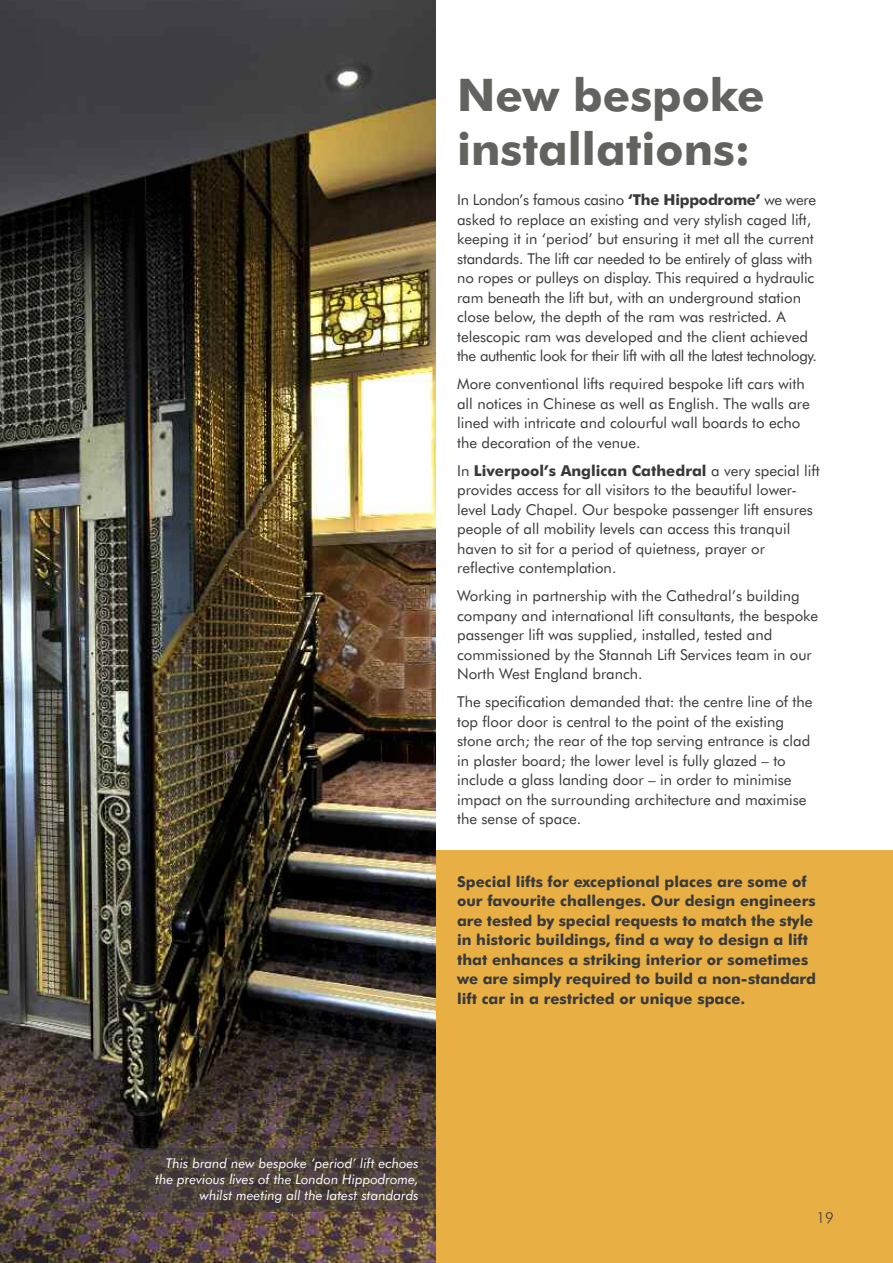
<style>
.page{position:relative;width:893px;height:1263px;background:#fff}
.page>*{position:absolute;margin:0;border:0;box-sizing:border-box;transform-origin:0 0}
.t1{font:700 45px/54px "Futura BT";color:rgb(68 69 64/.84)}
.t2{font:15px/19.5px "Futura BT";color:#39383a}
.t3{font:700 15px/19.5px "Futura BT";color:#39383a}
.t4{font:300 15px "Futura BT";color:#39383a}
.t5{font:italic 13.5px/16.2px "Futura BT";color:#fff;text-align:right}
.s1{font-weight:700}
</style>
<div class="page">
<div style="left:0;top:850px;width:893px;height:413px;background:#e8b044"></div>
<img style="left:0;top:0;width:436px;height:1263px">
<div style="left:131px;top:1148px;width:305px;height:64px;background:#39383a;opacity:.5"></div>
<h1 class="t1" style="left:457px;top:71px;width:309px">New bespoke installations:</h1>
<p class="t2" style="left:457px;top:192px;width:361px">In London’s famous casino <span class="s1">‘The Hippodrome’</span> we were asked to replace an existing and very stylish caged lift, keeping it in ‘period’ but ensuring it met all the current standards. The lift car needed to be entirely of glass with no ropes or pulleys on display. This required a hydraulic ram beneath the lift but, with an underground station close below, the depth of the ram was restricted. A telescopic ram was developed and the client achieved the authentic look for their lift with all the latest technology.</p>
<p class="t2" style="left:457px;top:376px;width:354px">More conventional lifts required bespoke lift cars with all notices in Chinese as well as English. The walls are lined with intricate and colourful wall boards to echo the decoration of the venue.</p>
<p class="t2" style="left:457px;top:462px;width:364px">In <span class="s1">Liverpool’s Anglican Cathedral</span> a very special lift provides access for all visitors to the beautiful lower&shy;level Lady Chapel. Our bespoke passenger lift ensures people of all mobility levels can access this tranquil haven to sit for a period of quietness, prayer or reflective contemplation.</p>
<p class="t2" style="left:457px;top:588px;width:363px">Working in partnership with the Cathedral’s building company and international lift consultants, the bespoke passenger lift was supplied, installed, tested and commissioned by the Stannah Lift Services team in our North West England branch.</p>
<p class="t2" style="left:457px;top:694px;width:357px">The specification demanded that: the centre line of the top floor door is central to the point of the existing stone arch; the rear of the top serving entrance is clad in plaster board; the lower level is fully glazed – to include a glass landing door – in order to minimise impact on the surrounding architecture and maximise the sense of space.</p>
<p class="t3" style="left:457px;top:873px;width:361px">Special lifts for exceptional places are some of our favourite challenges. Our design engineers are tested by special requests to match the style in historic buildings, find a way to design a lift that enhances a striking interior or sometimes we are simply required to build a non-standard lift car in a restricted or unique space.</p>
<p class="t5" style="left:155px;top:1156px;width:265px">This brand new bespoke ‘period’ lift echoes the previous lives of the London Hippodrome, whilst meeting all the latest standards</p>
<p class="t4" style="left:816px;top:1212px;width:19px">19</p>
</div>
